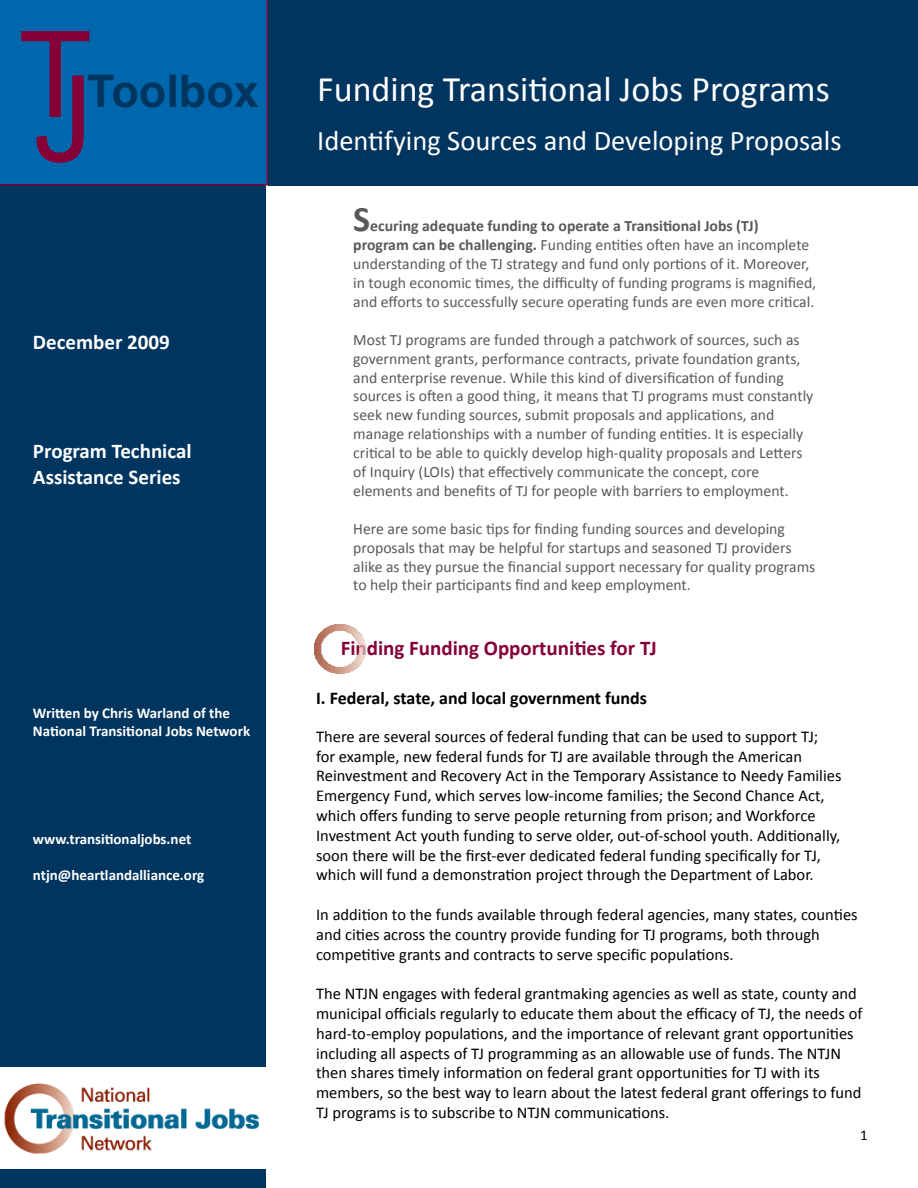
<style>
.page{position:relative;width:918px;height:1188px;background:#fff}
.page>*{position:absolute;margin:0;border:0;box-sizing:border-box;transform-origin:0 0}
.t1{font:120px "Arial";color:#860038}
.t2{font:700 45px "Arial";color:#00355f}
.t3{font:36px "Calibri";color:#fff}
.t4{font:700 36px "Calibri";color:#58595b}
.t5{font:28.5px "Calibri";color:#fff}
.t6{font:700 21px/25.2px "Calibri";color:#fff}
.t7{font:700 21px "Calibri";color:#860038}
.t8{font:700 18px "Calibri";color:#000}
.t9{font:16.5px/19.8px "Calibri";color:#000}
.t10{font:15.75px/18.9px "Calibri";color:#58595b}
.t11{font:700 15px/18px "Calibri";color:#fff}
.t12{font:15px "Calibri";color:#000}
.s1{font-weight:700}
</style>
<div class="page">
<div style="left:268px;top:0;width:650px;height:185px;background:#00355f"></div>
<div style="left:0;top:0;width:33px;height:1188px;background:#00355f"></div>
<div style="left:33px;top:0;width:233px;height:1188px;background:#00355f"></div>
<div style="left:0;top:0;width:268px;height:185px;background:#0067ac"></div>
<div style="left:87px;top:74px;width:172px;height:33px;background:#0067ac"></div>
<img style="left:0;top:1067px;width:266px;height:101px">
<img style="left:314px;top:624px;width:52px;height:50px">
<h1 class="t1" style="left:18px;top:18px;width:76px">TJ</h1>
<h2 class="t2" style="left:87px;top:61px;width:173px">Toolbox</h2>
<p class="t6" style="left:33px;top:328px;width:138px">December 2009</p>
<p class="t6" style="left:33px;top:438px;width:160px">Program Technical<br>Assistance Series</p>
<p class="t11" style="left:33px;top:703px;width:219px">Written by Chris Warland of the<br>National Transitional Jobs Network</p>
<p class="t11" style="left:33px;top:829px;width:160px">www.transitionaljobs.net</p>
<p class="t11" style="left:33px;top:865px;width:173px">ntjn@heartlandalliance.org</p>
<h3 class="t3" style="left:317px;top:67px;width:514px">Funding Transitional Jobs Programs</h3>
<h3 class="t5" style="left:317px;top:122px;width:526px">Identifying Sources and Developing Proposals</h3>
<h3 class="t4" style="left:353px;top:197px;width:19px">S</h3>
<p class="t10" style="left:353px;top:216px;width:465px;text-indent:17px"><span class="s1">ecuring adequate funding to operate a Transitional Jobs (TJ) program can be challenging.</span> Funding entities often have an incomplete understanding of the TJ strategy and fund only portions of it. Moreover, in tough economic times, the difficulty of funding programs is magnified, and efforts to successfully secure operating funds are even more critical.</p>
<p class="t10" style="left:353px;top:329px;width:462px">Most TJ programs are funded through a patchwork of sources, such as government grants, performance contracts, private foundation grants, and enterprise revenue. While this kind of diversification of funding sources is often a good thing, it means that TJ programs must constantly seek new funding sources, submit proposals and applications, and manage relationships with a number of funding entities. It is especially critical to be able to quickly develop high-quality proposals and Letters of Inquiry (LOIs) that effectively communicate the concept, core elements and benefits of TJ for people with barriers to employment.</p>
<p class="t10" style="left:353px;top:518px;width:464px">Here are some basic tips for finding funding sources and developing proposals that may be helpful for startups and seasoned TJ providers alike as they pursue the financial support necessary for quality programs to help their participants find and keep employment.</p>
<p class="t7" style="left:341px;top:635px;width:317px">Finding Funding Opportunities for TJ</p>
<p class="t8" style="left:316px;top:687px;width:333px">I. Federal, state, and local government funds</p>
<p class="t9" style="left:316px;top:726px;width:527px">There are several sources of federal funding that can be used to support TJ; for example, new federal funds for TJ are available through the American Reinvestment and Recovery Act in the Temporary Assistance to Needy Families Emergency Fund, which serves low-income families; the Second Chance Act, which offers funding to serve people returning from prison; and Workforce Investment Act youth funding to serve older, out-of-school youth. Additionally, soon there will be the first-ever dedicated federal funding specifically for TJ, which will fund a demonstration project through the Department of Labor.</p>
<p class="t9" style="left:316px;top:904px;width:543px">In addition to the funds available through federal agencies, many states, counties and cities across the country provide funding for TJ programs, both through competitive grants and contracts to serve specific populations.</p>
<p class="t9" style="left:316px;top:983px;width:548px">The NTJN engages with federal grantmaking agencies as well as state, county and municipal officials regularly to educate them about the efficacy of TJ, the needs of hard-to-employ populations, and the importance of relevant grant opportunities including all aspects of TJ programming as an allowable use of funds. The NTJN then shares timely information on federal grant opportunities for TJ with its members, so the best way to learn about the latest federal grant offerings to fund TJ programs is to subscribe to NTJN communications.</p>
<p class="t12" style="left:860px;top:1125px;width:9px">1</p>
</div>
